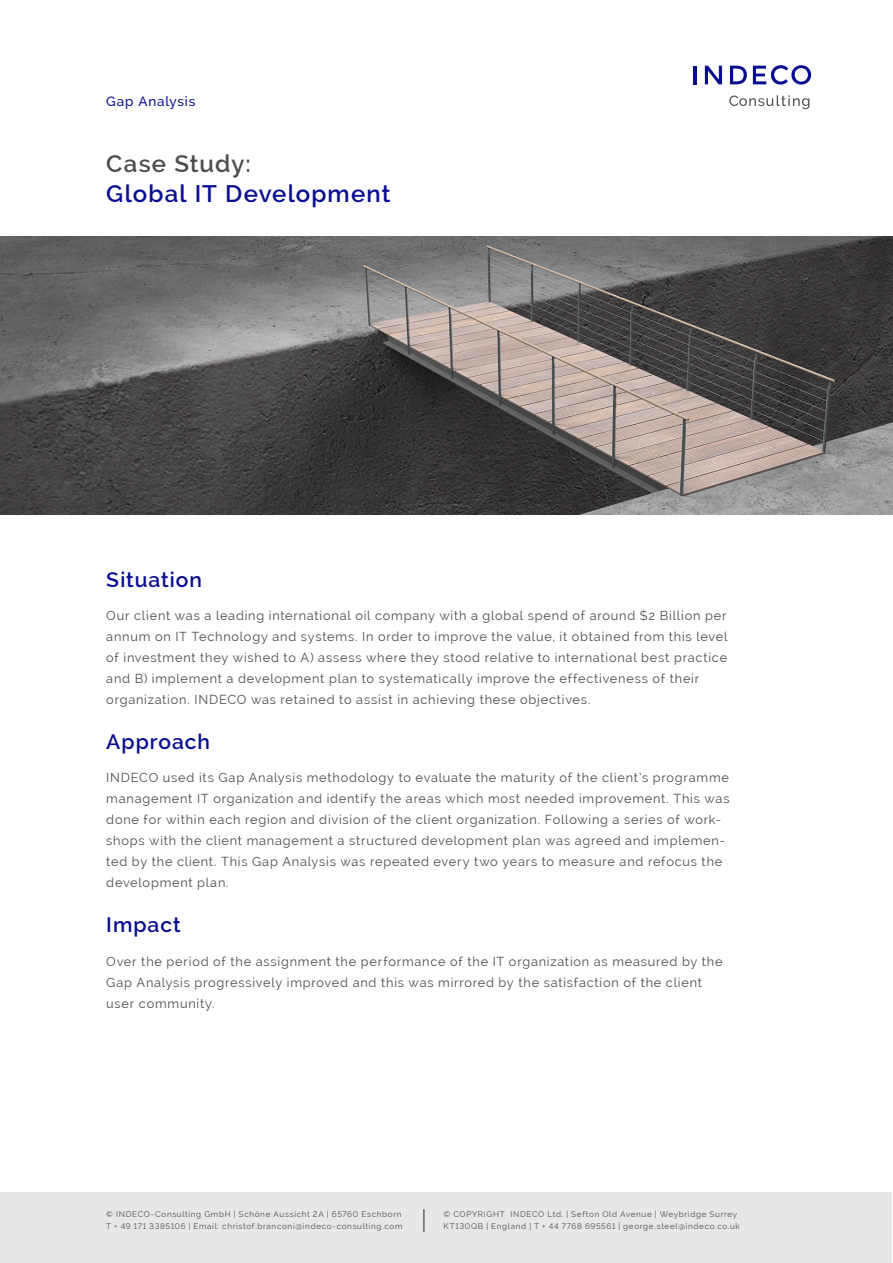
<style>
.page{position:relative;width:893px;height:1263px;background:#fff}
.page>*{position:absolute;margin:0;border:0;box-sizing:border-box;transform-origin:0 0}
.t1{font:600 24px "Raleway";letter-spacing:.045em;color:#090e90}
.t2{font:600 24px "Raleway";letter-spacing:.045em;color:#4b4c4d}
.t3{font:600 21px "Raleway";letter-spacing:.045em;color:#090e90}
.t4{font:500 13.5px "Raleway";letter-spacing:.06em;color:#090e90}
.t5{font:12.75px/21px "Raleway";letter-spacing:.06em;color:#4b4c4d}
.t6{font:8.1px/12px "Raleway";letter-spacing:.08em;color:#4b4c4d}
</style>
<div class="page">
<img style="left:0;top:236px;width:893px;height:278px">
<hr style="left:694px;top:66px;width:3px;height:18px;background:#090e90">
<svg style="left:705px;top:66px;width:17px;height:18px"></svg>
<svg style="left:730px;top:66px;width:17px;height:18px"></svg>
<svg style="left:753px;top:65px;width:58px;height:20px"></svg>
<svg style="left:729px;top:95px;width:80px;height:14px"></svg>
<div style="left:1px;top:1193px;width:891px;height:70px;background:#e6e7e9"></div>
<svg style="left:424px;top:1209px;width:1px;height:23px"></svg>
<p class="t4" style="left:106px;top:93px;width:91px">Gap Analysis</p>
<h1 class="t2" style="left:106px;top:150px;width:146px">Case Study:</h1>
<h1 class="t1" style="left:106px;top:180px;width:286px">Global IT Development</h1>
<h2 class="t3" style="left:106px;top:568px;width:97px">Situation</h2>
<p class="t5" style="left:106px;top:605px;width:623px">Our client was a leading international oil company with a global spend of around $2 Billion per annum on IT Technology and systems. In order to improve the value, it obtained from this level of investment they wished to A) assess where they stood relative to international best practice and B) implement a development plan to systematically improve the effectiveness of their organization. INDECO was retained to assist in achieving these objectives.</p>
<h2 class="t3" style="left:106px;top:730px;width:105px">Approach</h2>
<p class="t5" style="left:106px;top:767px;width:625px">INDECO used its Gap Analysis methodology to evaluate the maturity of the client’s programme management IT organization and identify the areas which most needed improvement. This was done for within each region and division of the client organization. Following a series of work&shy;shops with the client management a structured development plan was agreed and implemen&shy;ted by the client. This Gap Analysis was repeated every two years to measure and refocus the development plan.</p>
<h2 class="t3" style="left:106px;top:913px;width:76px">Impact</h2>
<p class="t5" style="left:106px;top:950px;width:618px">Over the period of the assignment the performance of the IT organization as measured by the<br>Gap Analysis progressively improved and this was mirrored by the satisfaction of the client user community.</p>
<p class="t6" style="left:106px;top:1208px;width:298px">© INDECO-Consulting GmbH | Schöne Aussicht 2A | 65760 Eschborn<br>T + 49 171 3385106 | Email: christof.branconi@indeco-consulting.com</p>
<p class="t6" style="left:444px;top:1208px;width:298px">© COPYRIGHT INDECO Ltd. | Sefton Old Avenue | Weybridge Surrey<br>KT130QB | England | T + 44 7768 695561 | george.steel@indeco.co.uk</p>
</div>
